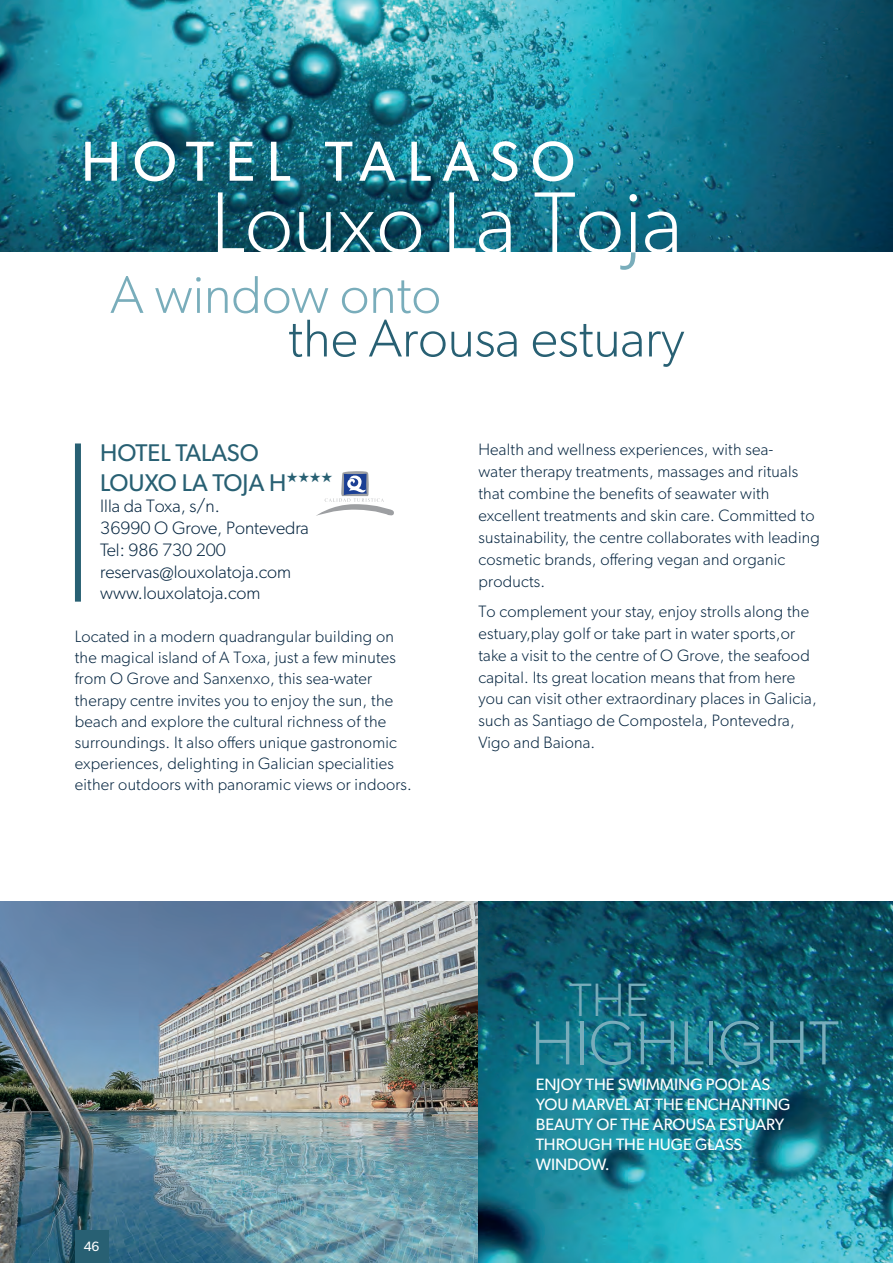
<style>
.page{position:relative;width:893px;height:1263px;background:#fff}
.page>*{position:absolute;margin:0;border:0;box-sizing:border-box;transform-origin:0 0}
.t1{font:300 87px "Gibson";color:#fff}
.t2{font:300 62.4px "Gibson";color:#79adbb}
.t3{font:56.55px "Gibson";letter-spacing:.2em;color:#fff}
.t4{font:300 53.25px "Gibson";color:#286073}
.t5{font:300 53.25px "Gibson";color:#79adbb}
.t6{font:300 46.95px "Gibson";color:#79adbb}
.t7{font:24.15px/29.2px "Gibson";color:#286073}
.t8{font:300 18px/21.8px "Gibson";color:#052540}
.t9{font:300 16.5px/21.9px "Gibson";letter-spacing:.015em;color:#052540}
.t10{font:16.5px/19.8px "Gibson";color:#fff}
.t11{font:13.5px "Gibson";color:#fff}
</style>
<div class="page">
<img style="left:478px;top:901px;width:415px;height:362px">
<img style="left:0;top:0;width:893px;height:252px">
<img style="left:0;top:901px;width:478px;height:362px">
<div style="left:75px;top:443px;width:6px;height:159px;background:#286073"></div>
<svg style="left:620px;top:252px;width:15px;height:18px"></svg>
<svg style="left:316px;top:471px;width:78px;height:45px"></svg>
<div style="left:75px;top:1230px;width:33px;height:33px;background:#286073"></div>
<h3 class="t3" style="left:81px;top:127px;width:496px">HOTEL TALASO</h3>
<h1 class="t1" style="left:211px;top:170px;width:473px">Louxo La Toja</h1>
<h3 class="t5" style="left:110px;top:262px;width:332px">A window onto</h3>
<h3 class="t4" style="left:288px;top:306px;width:398px">the Arousa estuary</h3>
<h3 class="t7" style="left:100px;top:438px;width:234px">HOTEL TALASO<br>LOUXO LA TOJA H★★★★</h3>
<p class="t8" style="left:100px;top:495px;width:210px">Illa da Toxa, s/n.<br>36990 O Grove, Pontevedra<br>Tel: 986 730 200 reservas@louxolatoja.com www. louxolatoja.com</p>
<p class="t9" style="left:75px;top:626px;width:336px;line-height:21.1px">Located in a modern quadrangular building on the magical island of A Toxa, just a few minutes from O Grove and Sanxenxo, this sea-water therapy centre invites you to enjoy the sun, the beach and explore the cultural richness of the surroundings. It also offers unique gastronomic experiences, delighting in Galician specialities either outdoors with panoramic views or indoors.</p>
<p class="t9" style="left:478px;top:438px;width:343px">Health and wellness experiences, with sea-<br>water therapy treatments, massages and rituals that combine the benefits of seawater with excellent treatments and skin care. Committed to sustainability, the centre collaborates with leading cosmetic brands, offering vegan and organic products.</p>
<p class="t9" style="left:478px;top:600px;width:340px">To complement your stay, enjoy strolls along the estuary,play golf or take part in water sports,or take a visit to the centre of O Grove, the seafood capital. Its great location means that from here you can visit other extraordinary places in Galicia, such as Santiago de Compostela, Pontevedra, Vigo and Baiona.</p>
<p class="t11" style="left:84px;top:1238px;width:17px">46</p>
<h3 class="t6" style="left:569px;top:971px;width:81px">THE</h3>
<h2 class="t2" style="left:531px;top:1005px;width:310px">HIGHLIGHT</h2>
<p class="t10" style="left:536px;top:1074px;width:256px">ENJOY THE SWIMMING POOL AS<br>YOU MARVEL AT THE ENCHANTING<br>BEAUTY OF THE AROUSA ESTUARY<br>THROUGH THE HUGE GLASS<br>WINDOW.</p>
</div>
